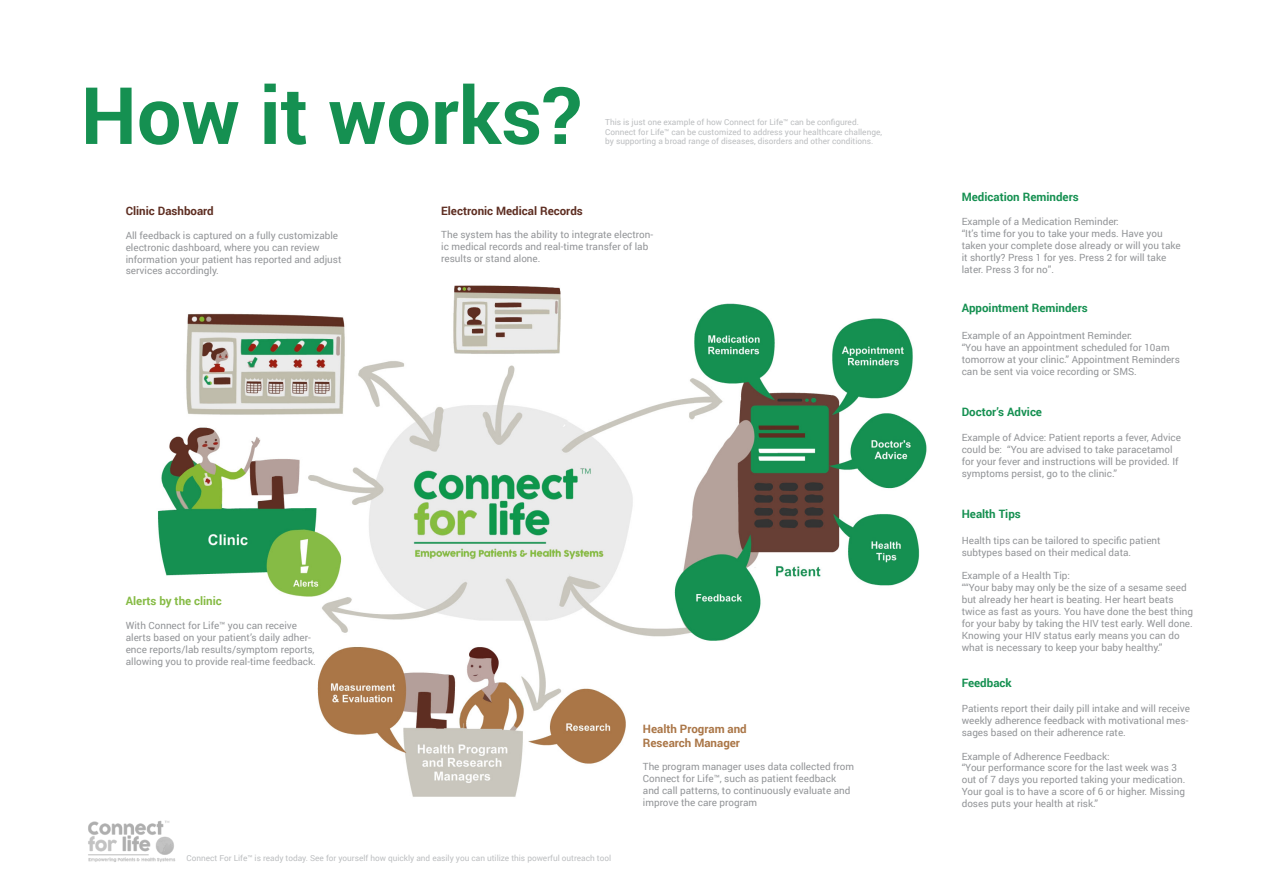
<style>
.page{position:relative;width:1263px;height:893px;background:#fff}
.page>*{position:absolute;margin:0;border:0;box-sizing:border-box;transform-origin:0 0}
.t1{font:700 79.2px "Roboto";color:#159051}
.t2{font:700 11.55px "Roboto";color:#159051}
.t3{font:700 11.55px "Roboto";color:#5e2e22}
.t4{font:700 11.55px/13.8px "Roboto";color:#aa7647}
.t5{font:700 11.55px "Roboto";color:#86bb45}
.t6{font:9.9px/11.9px "Roboto";color:#939598}
.t7{font:8.25px/9.9px "Roboto";color:#bcbec0}
</style>
<div class="page">
<img style="left:157px;top:285px;width:770px;height:512px">
<img style="left:88px;top:820px;width:87px;height:42px">
<h1 class="t1" style="left:81px;top:60px;width:502px">How it works?</h1>
<p class="t7" style="left:605px;top:116px;width:278px">This is just one example of how Connect for Life™ can be configured.<br>Connect for Life™ can be customized to address your healthcare challenge,</p>
<p class="t7" style="left:605px;top:136px;width:270px">by supporting a broad range of diseases, disorders and other conditions.</p>
<p class="t3" style="left:126px;top:203px;width:90px">Clinic Dashboard</p>
<p class="t3" style="left:441px;top:202px;width:143px">Electronic Medical Records</p>
<p class="t6" style="left:126px;top:229px;width:217px">All feedback is captured on a fully customizable electronic dashboard, where you can review information your patient has reported and adjust services accordingly.</p>
<p class="t6" style="left:441px;top:228px;width:213px">The system has the ability to integrate electron&shy;ic medical records and real-time transfer of lab results or stand alone.</p>
<p class="t5" style="left:126px;top:593px;width:98px">Alerts by the clinic</p>
<p class="t6" style="left:126px;top:619px;width:192px">With Connect for Life™ you can receive alerts based on your patient’s daily adher&shy;ence reports/lab results/symptom reports, allowing you to provide real-time feedback.</p>
<p class="t4" style="left:643px;top:721px;width:105px">Health Program and<br>Research Manager</p>
<p class="t6" style="left:643px;top:761px;width:213px">The program manager uses data collected from Connect for Life™, such as patient feedback and call patterns, to continuously evaluate and improve the care program</p>
<p class="t7" style="left:186px;top:853px;width:426px">Connect For Life™ is ready today. See for yourself how quickly and easily you can utilize this powerful outreach tool</p>
<p class="t2" style="left:962px;top:189px;width:118px">Medication Reminders</p>
<p class="t6" style="left:962px;top:215px;width:220px">Example of a Medication Reminder:<br>“It’s time for you to take your meds. Have you taken your complete dose already or will you take it shortly? Press 1 for yes. Press 2 for will take later. Press 3 for no”.</p>
<p class="t2" style="left:962px;top:300px;width:128px">Appointment Reminders</p>
<p class="t6" style="left:962px;top:329px;width:220px">Example of an Appointment Reminder:<br>“You have an appointment scheduled for 10am tomorrow at your clinic.” Appointment Reminders can be sent via voice recording or SMS.</p>
<p class="t2" style="left:962px;top:404px;width:82px">Doctor’s Advice</p>
<p class="t6" style="left:962px;top:432px;width:221px">Example of Advice: Patient reports a fever, Advice could be: “You are advised to take paracetamol for your fever and instructions will be provided. If symptoms persist, go to the clinic.”</p>
<p class="t2" style="left:962px;top:506px;width:61px">Health Tips</p>
<p class="t6" style="left:962px;top:534px;width:200px">Health tips can be tailored to specific patient subtypes based on their medical data.</p>
<p class="t6" style="left:962px;top:569px;width:233px">Example of a Health Tip:<br>““Your baby may only be the size of a sesame seed but already her heart is beating. Her heart beats twice as fast as yours. You have done the best thing for your baby by taking the HIV test early. Well done.<br>Knowing your HIV status early means you can do what is necessary to keep your baby healthy.”</p>
<p class="t2" style="left:962px;top:674px;width:51px">Feedback</p>
<p class="t6" style="left:962px;top:702px;width:230px">Patients report their daily pill intake and will receive weekly adherence feedback with motivational mes&shy;sages based on their adherence rate.</p>
<p class="t6" style="left:962px;top:750px;width:225px">Example of Adherence Feedback:<br>“Your performance score for the last week was 3 out of 7 days you reported taking your medication.<br>Your goal is to have a score of 6 or higher. Missing doses puts your health at risk.”</p>
</div>
